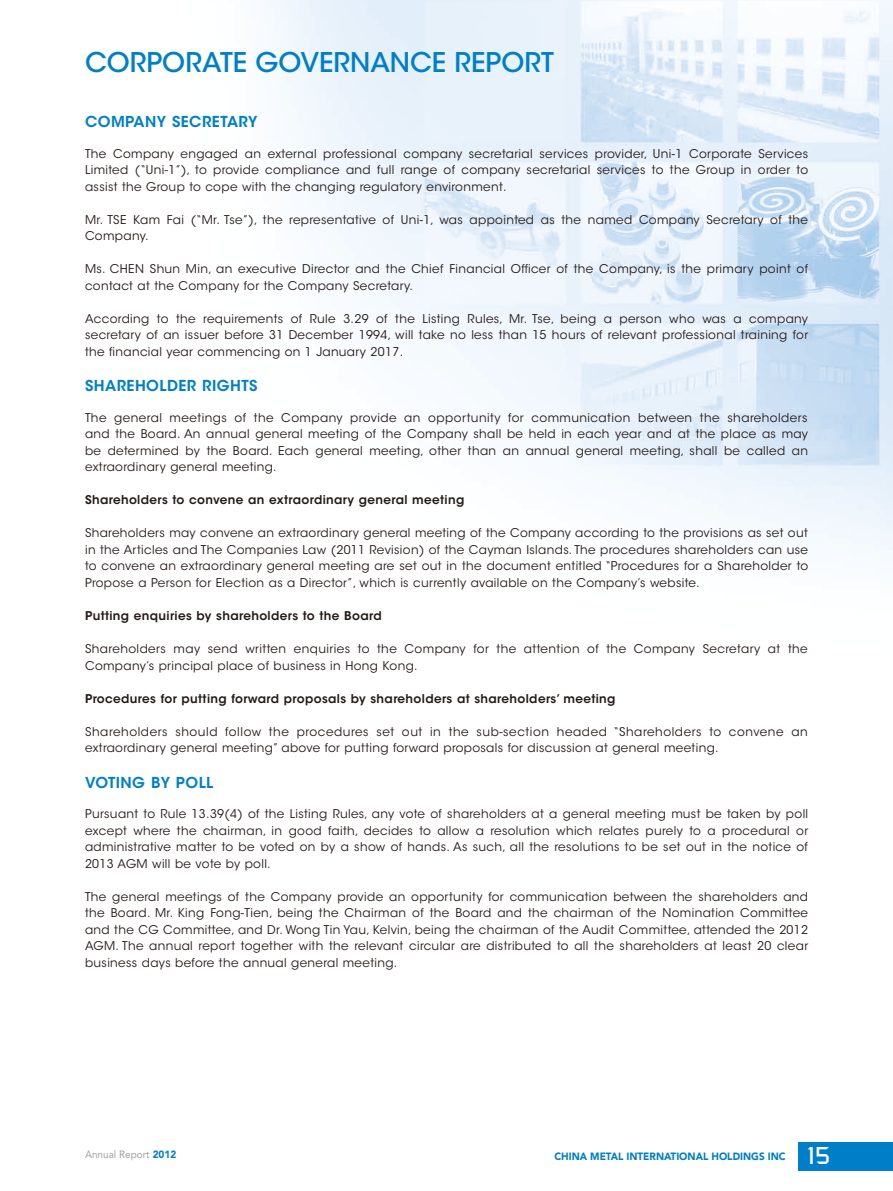
<style>
.page{position:relative;width:893px;height:1191px;background:#fff}
.page>*{position:absolute;margin:0;border:0;box-sizing:border-box;transform-origin:0 0}
.t1{font:500 27px "ITC Avant Garde Std";color:#007fc8}
.t2{font:24px "Russell Square Std";color:#fff}
.t3{font:600 15px "ITC Avant Garde Std";letter-spacing:.03em;color:#007fc8}
.t4{font:12px/16.5px "ITC Avant Garde Std";letter-spacing:.03em;color:#231916;text-align:justify}
.t5{font:600 12px "ITC Avant Garde Std";letter-spacing:.03em;color:#231916}
.t6{font:900 10.5px "Avenir LT Std";color:#007fc8;scale:.95 1}
.t7{font:10.5px "Avenir LT Std";color:#a0a0a1;scale:.95 1}
.s1{font-weight:900;color:#007fc8}
</style>
<div class="page">
<img style="left:268px;top:0;width:625px;height:551px">
<div style="left:799px;top:1142px;width:94px;height:28px;background:#007fc8"></div>
<h1 class="t1" style="left:85px;top:45px;width:470px">CORPORATE GOVERNANCE REPORT</h1>
<p class="t3" style="left:85px;top:112px;width:174px">COMPANY SECRETARY</p>
<p class="t4" style="left:85px;top:145px;width:725px">The Company engaged an external professional company secretarial services provider, Uni-1 Corporate Services Limited (“Uni-1”), to provide compliance and full range of company secretarial services to the Group in order to assist the Group to cope with the changing regulatory environment.</p>
<p class="t4" style="left:85px;top:211px;width:30px">Mr. TSE</p>
<p class="t4" style="left:85px;top:211px;width:725px;text-indent:48px">Kam Fai (“Mr. Tse”), the representative of Uni-1, was appointed as the named Company Secretary of the<br>Company.</p>
<p class="t4" style="left:85px;top:261px;width:44px">Ms. CHEN</p>
<p class="t4" style="left:85px;top:261px;width:725px;text-indent:65px">Shun Min, an executive Director and the Chief Financial Officer of the Company, is the primary point of contact at the Company for the Company Secretary.</p>
<p class="t4" style="left:85px;top:310px;width:725px">According to the requirements of Rule 3.29 of the Listing Rules, Mr. Tse, being a person who was a company secretary of an issuer before 31 December 1994, will take no less than 15 hours of relevant professional training for the financial year commencing on 1 January 2017.</p>
<p class="t3" style="left:85px;top:376px;width:174px">SHAREHOLDER RIGHTS</p>
<p class="t4" style="left:85px;top:409px;width:725px">The general meetings of the Company provide an opportunity for communication between the shareholders and the Board. An annual general meeting of the Company shall be held in each year and at the place as may be determined by the Board. Each general meeting, other than an annual general meeting, shall be called an extraordinary general meeting.</p>
<p class="t5" style="left:85px;top:492px;width:381px">Shareholders to convene an extraordinary general meeting</p>
<p class="t4" style="left:85px;top:525px;width:725px">Shareholders may convene an extraordinary general meeting of the Company according to the provisions as set out in the Articles and The Companies Law (2011 Revision) of the Cayman Islands. The procedures shareholders can use to convene an extraordinary general meeting are set out in the document entitled “Procedures for a Shareholder to Propose a Person for Election as a Director”, which is currently available on the Company’s website.</p>
<p class="t5" style="left:85px;top:608px;width:298px">Putting enquiries by shareholders to the Board</p>
<p class="t4" style="left:85px;top:640px;width:724px">Shareholders may send written enquiries to the Company for the attention of the Company Secretary at the<br>Company’s principal place of business in Hong Kong.</p>
<p class="t5" style="left:85px;top:690px;width:532px">Procedures for putting forward proposals by shareholders at shareholders’ meeting</p>
<p class="t4" style="left:85px;top:723px;width:724px">Shareholders should follow the procedures set out in the sub-section headed “Shareholders to convene an extraordinary general meeting” above for putting forward proposals for discussion at general meeting.</p>
<p class="t3" style="left:85px;top:772px;width:130px">VOTING BY POLL</p>
<p class="t4" style="left:85px;top:805px;width:725px">Pursuant to Rule 13.39(4) of the Listing Rules, any vote of shareholders at a general meeting must be taken by poll except where the chairman, in good faith, decides to allow a resolution which relates purely to a procedural or administrative matter to be voted on by a show of hands. As such, all the resolutions to be set out in the notice of 2013 AGM</p>
<p class="t4" style="left:152px;top:855px;width:120px">will be vote by poll.</p>
<p class="t4" style="left:85px;top:888px;width:725px">The general meetings of the Company provide an opportunity for communication between the shareholders and the Board. Mr. King Fong-Tien, being the Chairman of the Board and the chairman of the Nomination Committee and the CG Committee, and Dr. Wong Tin Yau, Kelvin, being the chairman of the Audit Committee, attended the 2012<br>AGM</p>
<p class="t4" style="left:85px;top:937px;width:725px;text-indent:30px">. The annual report together with the relevant circular are distributed to all the shareholders at least 20 clear business days before the annual general meeting.</p>
<p class="t7" style="left:85px;top:1148px;width:98px">Annual Report <span class="s1">2012</span></p>
<p class="t6" style="left:554px;top:1149px;width:245px">CHINA METAL INTERNATIONAL HOLDINGS INC</p>
<h2 class="t2" style="left:808px;top:1141px;width:24px">15</h2>
</div>
